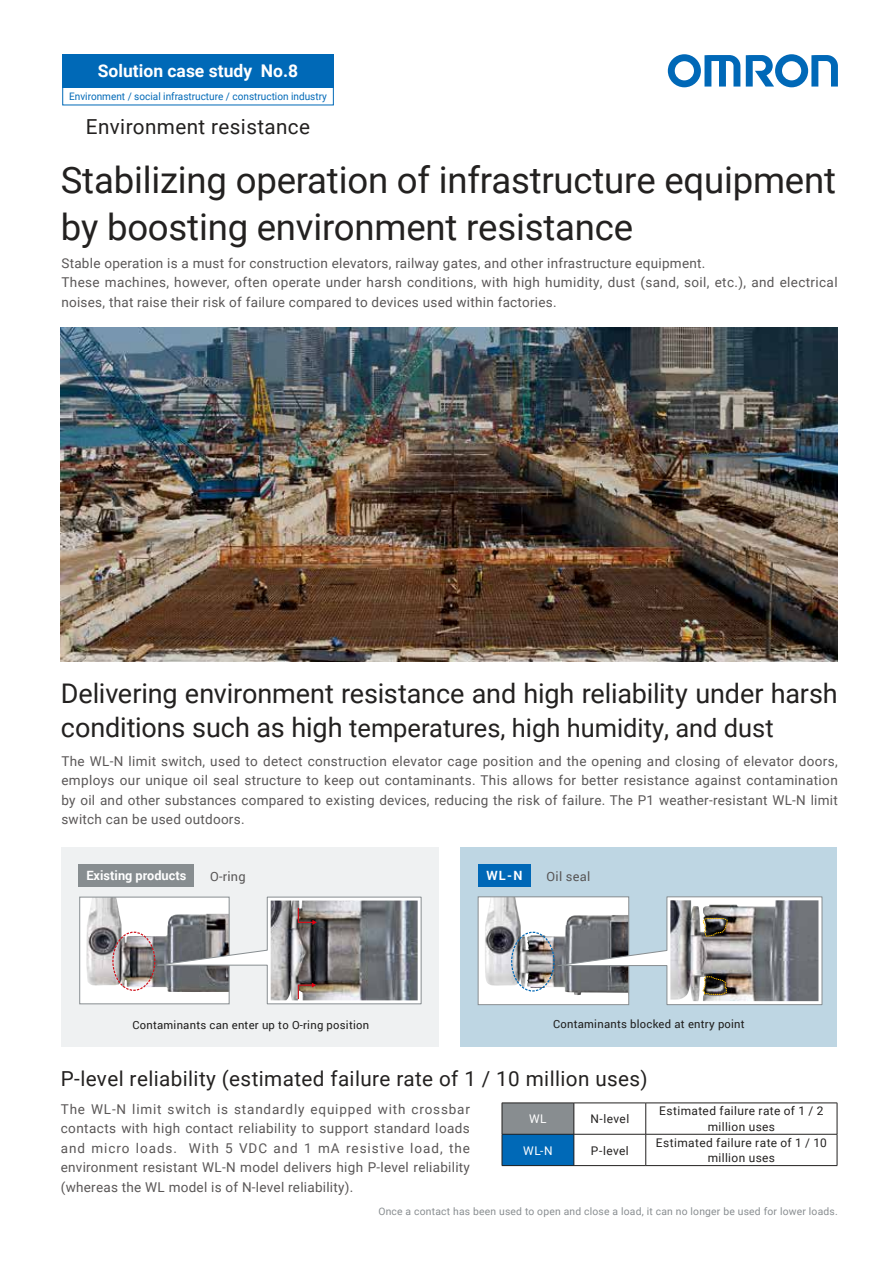
<style>
.page{position:relative;width:893px;height:1263px;background:#fff}
.page>*{position:absolute;margin:0;border:0;box-sizing:border-box;transform-origin:0 0}
.t1{font:36.6px/46.5px "Roboto";letter-spacing:-.005em;color:#232120}
.t2{font:27px "Roboto";letter-spacing:-.005em;color:#232120}
.t3{font:25.5px "Roboto";color:#232120}
.t4{font:20.7px "Roboto";letter-spacing:.02em;color:#232120}
.t5{font:700 17.55px "Roboto";color:#fff}
.t6{font:13.5px/19.5px "Roboto";letter-spacing:.02em;color:#5a5757;text-align:justify}
.t7{font:700 12.75px "Roboto";color:#fff}
.t8{font:12.75px "Roboto";letter-spacing:.02em;color:#595757}
.t9{font:11.85px/15.8px "Roboto";letter-spacing:.03em;color:#232120;text-align:center}
.t10{font:11.85px "Roboto";color:#fff}
.t11{font:11.25px "Roboto";letter-spacing:.02em;color:#1f1e1d}
.t12{font:10.35px "Roboto";letter-spacing:.02em;color:#888d90}
.t13{font:10.35px "Roboto";color:#0069b7}
.s1{font-size:27px}
</style>
<div class="page">
<svg style="left:668px;top:54px;width:72px;height:33px"></svg>
<svg style="left:746px;top:54px;width:92px;height:33px"></svg>
<img style="left:61px;top:328px;width:777px;height:333px">
<div style="left:460px;top:847px;width:377px;height:200px;background:#bed6e3"></div>
<div style="left:62px;top:847px;width:377px;height:200px;background:#eff1f2"></div>
<div style="left:78px;top:864px;width:116px;height:22px;background:#878d90"></div>
<div style="left:80px;top:897px;width:149px;height:107px;background:#fff"></div>
<img style="left:86px;top:899px;width:64px;height:92px">
<div style="left:79px;top:897px;width:150px;height:107px;border:1px solid #878d90"></div>
<div style="left:112px;top:931px;width:43px;height:60px;border:1px dashed #d0121b;border-radius:50%"></div>
<svg style="left:150px;top:897px;width:272px;height:107px"></svg>
<div style="left:478px;top:897px;width:151px;height:108px;background:#fff"></div>
<img style="left:485px;top:898px;width:66px;height:94px">
<div style="left:478px;top:896px;width:151px;height:109px;border:1px solid #878d90"></div>
<div style="left:511px;top:932px;width:44px;height:59px;border:1px dashed #0068b7;border-radius:50%"></div>
<svg style="left:551px;top:896px;width:271px;height:109px"></svg>
<div style="left:478px;top:864px;width:52px;height:22px;background:#0068b7"></div>
<div style="left:502px;top:1103px;width:72px;height:31px;background:#888d90"></div>
<div style="left:502px;top:1134px;width:72px;height:31px;background:#0069b7"></div>
<hr style="left:502px;top:1103px;width:72px;height:1px;background:#232120">
<hr style="left:502px;top:1103px;width:1px;height:31px;background:#232120">
<hr style="left:574px;top:1103px;width:72px;height:1px;background:#232120">
<hr style="left:574px;top:1103px;width:1px;height:31px;background:#232120">
<hr style="left:646px;top:1103px;width:191px;height:1px;background:#232120">
<hr style="left:645px;top:1103px;width:1px;height:31px;background:#232120">
<hr style="left:837px;top:1103px;width:1px;height:31px;background:#232120">
<hr style="left:502px;top:1134px;width:72px;height:1px;background:#232120">
<hr style="left:502px;top:1134px;width:1px;height:31px;background:#232120">
<hr style="left:574px;top:1134px;width:72px;height:1px;background:#232120">
<hr style="left:574px;top:1134px;width:1px;height:31px;background:#232120">
<hr style="left:646px;top:1134px;width:191px;height:1px;background:#232120">
<hr style="left:645px;top:1134px;width:1px;height:31px;background:#232120">
<hr style="left:837px;top:1134px;width:1px;height:31px;background:#232120">
<hr style="left:502px;top:1165px;width:72px;height:1px;background:#232120">
<hr style="left:574px;top:1165px;width:72px;height:1px;background:#232120">
<hr style="left:646px;top:1165px;width:191px;height:1px;background:#232120">
<div style="left:62px;top:87px;width:272px;height:18px;border:1px solid #0069b7"></div>
<div style="left:62px;top:54px;width:272px;height:33px;background:#0069b7"></div>
<p class="t5" style="left:98px;top:58px;width:202px">Solution case study No.8</p>
<p class="t13" style="left:69px;top:89px;width:259px">Environment / social infrastructure / construction industry</p>
<h3 class="t4" style="left:86px;top:112px;width:226px">Environment resistance</h3>
<h1 class="t1" style="left:61px;top:156px;width:777px">Stabilizing operation of infrastructure equipment by boosting environment resistance</h1>
<p class="t6" style="left:61px;top:253px;width:778px;text-align:left">Stable operation is a must for construction elevators, railway gates, and other infrastructure equipment.<br>These machines, however, often operate under harsh conditions, with high humidity, dust (sand, soil, etc.), and electrical noises, that raise their risk of failure compared to devices used within factories.</p>
<h2 class="t2" style="left:61px;top:674px;width:778px">Delivering environment resistance and high reliability under harsh</h2>
<h3 class="t3" style="left:61px;top:710px;width:714px"><span class="s1">conditions such as high</span> temperatures, high humidity, and dust</h3>
<p class="t6" style="left:61px;top:751px;width:778px">The WL-N limit switch, used to detect construction elevator cage position and the opening and closing of elevator doors, employs our unique oil seal structure to keep out contaminants. This allows for better resistance against contamination by oil and other substances compared to existing devices, reducing the risk of failure. The P1 weather-resistant WL-N limit switch can be used outdoors.</p>
<p class="t7" style="left:86px;top:866px;width:102px">Existing products</p>
<p class="t7" style="left:486px;top:867px;width:38px">WL-N</p>
<p class="t8" style="left:210px;top:868px;width:37px">O-ring</p>
<p class="t8" style="left:547px;top:867px;width:45px">Oil seal</p>
<p class="t11" style="left:132px;top:1017px;width:238px">Contaminants can enter up to O-ring position</p>
<p class="t11" style="left:553px;top:1016px;width:193px">Contaminants blocked at entry point</p>
<h3 class="t4" style="left:61px;top:1064px;width:588px">P-level reliability (estimated failure rate of 1 / 10 million uses)</h3>
<p class="t6" style="left:61px;top:1099px;width:411px">The WL-N limit switch is standardly equipped with crossbar contacts with high contact reliability to support standard loads and micro loads. With 5 VDC and 1 mA resistive load, the environment resistant WL-N model delivers high P-level reliability (whereas the WL model is of N-level reliability).</p>
<p class="t12" style="left:378px;top:1204px;width:461px">Once a contact has been used to open and close a load, it can no longer be used for lower loads.</p>
<p class="t10" style="left:529px;top:1111px;width:19px">WL</p>
<p class="t9" style="left:590px;top:1111px;width:40px">N-level</p>
<p class="t9" style="left:659px;top:1103px;width:166px">Estimated failure rate of 1 / 2 million uses</p>
<p class="t10" style="left:523px;top:1142px;width:31px">WL-N</p>
<p class="t9" style="left:591px;top:1142px;width:39px">P-level</p>
<p class="t9" style="left:656px;top:1134px;width:172px">Estimated failure rate of 1 / 10 million uses</p>
</div>
